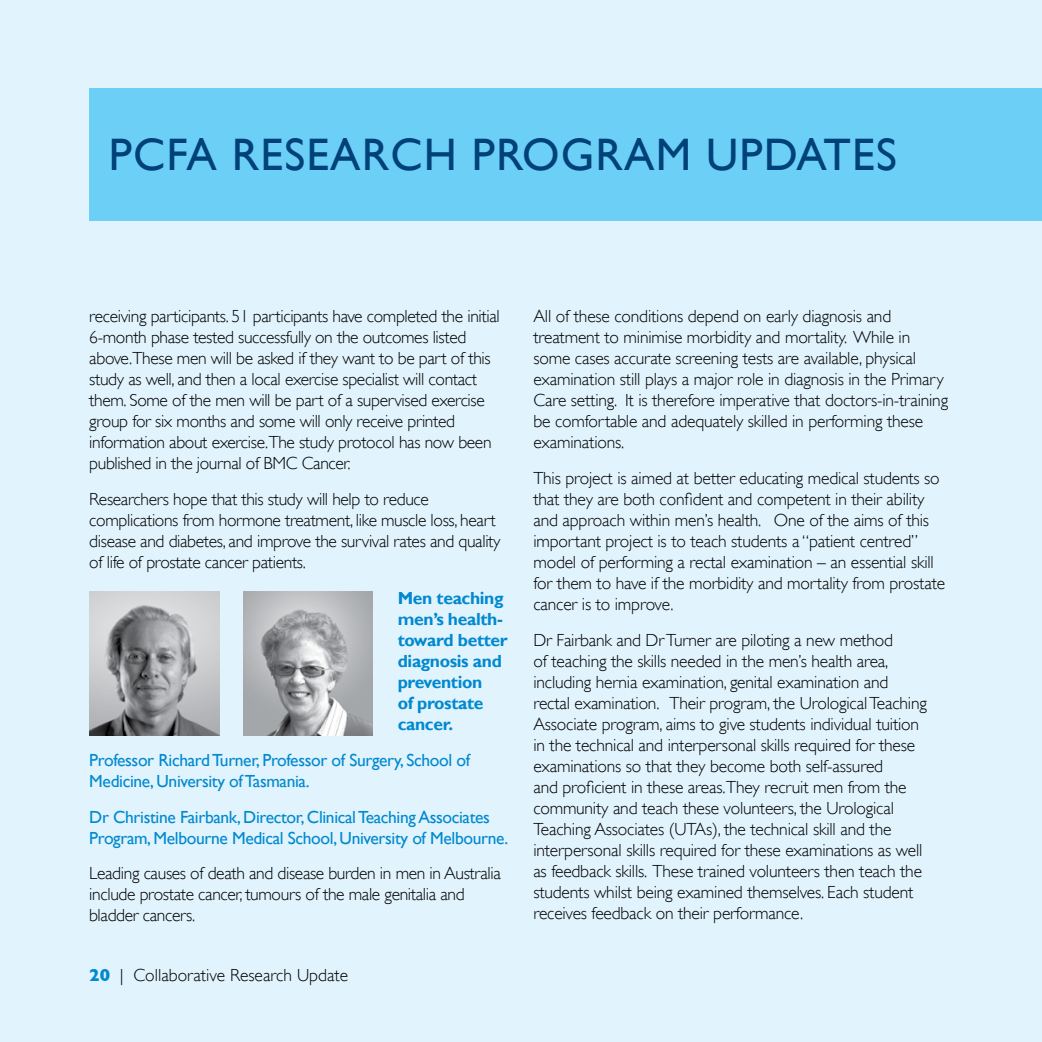
<style>
.page{position:relative;width:1042px;height:1042px;background:#e1f3fc}
.page>*{position:absolute;margin:0;border:0;box-sizing:border-box;transform-origin:0 0}
.t1{font:45.5px "Gill Sans";letter-spacing:.025em;color:#004179}
.t2{font:300 17.5px/21px "Gill Sans";letter-spacing:-.01em;color:#000}
.t3{font:17.5px/21px "Gill Sans";letter-spacing:-.02em;color:#0089d0}
.t4{font:700 17.5px/21px "Gill Sans";letter-spacing:-.02em;color:#0089d0}
.s1{font-weight:700;color:#0089d0}
</style>
<div class="page">
<div style="left:829px;top:88px;width:213px;height:133px;background:#6ccff6"></div>
<img style="left:89px;top:591px;width:130px;height:144px">
<img style="left:243px;top:591px;width:130px;height:144px">
<div style="left:89px;top:88px;width:863px;height:132px;background:#6ccff6"></div>
<h1 class="t1" style="left:109px;top:128px;width:658px">PCFA Researc h Program UPDATES</h1>
<p class="t2" style="left:89px;top:306px;width:412px">receiving participants. 51 participants have completed the initial 6-month phase tested successfully on the outcomes listed above.These men will be asked if they want to be part of this study as well, and then a local exercise specialist will contact them. Some of the men will be part of a supervised exercise group for six months and some will only receive printed information about exercise.The study protocol has now been published in the journal of BMC Cancer.</p>
<p class="t2" style="left:89px;top:488px;width:413px">Researchers hope that this study will help to reduce complications from hormone treatment, like muscle loss, heart disease and diabetes, and improve the survival rates and quality of life of prostate cancer patients.</p>
<p class="t4" style="left:398px;top:588px;width:111px">Men teaching men’s health&shy;toward better diagnosis and prevention<br>of prostate cancer.</p>
<p class="t3" style="left:89px;top:749px;width:382px">Professor Richard Turner, Professor of Surgery, School of<br>Medicine, University of Tasmania.</p>
<p class="t3" style="left:89px;top:806px;width:420px">Dr Christine Fairbank, Director, Clinical Teaching Associates<br>Program, Melbourne Medical School, University of Melbourne.</p>
<p class="t2" style="left:89px;top:863px;width:413px">Leading causes of death and disease burden in men in Australia include prostate cancer, tumours of the male genitalia and bladder cancers.</p>
<p class="t2" style="left:89px;top:965px;width:260px"><span class="s1">20</span> | Collaborative Research Update</p>
<p class="t2" style="left:533px;top:306px;width:416px">All of these conditions depend on early diagnosis and treatment to minimise morbidity and mortality. While in some cases accurate screening tests are available, physical examination still plays a major role in diagnosis in the Primary Care setting. It is therefore imperative that doctors-in-training be comfortable and adequately skilled in performing these examinations.</p>
<p class="t2" style="left:533px;top:467px;width:413px">This project is aimed at better educating medical students so that they are both confident and competent in their ability and approach within men’s health. One of the aims of this important project is to teach students a “patient centred” model of performing a rectal examination – an essential skill for them to have if the morbidity and mortality from prostate cancer is to improve.</p>
<p class="t2" style="left:533px;top:629px;width:395px">Dr Fairbank and Dr Turner are piloting a new method<br>of teaching the skills needed in the men’s health area, including hernia examination, genital examination and rectal examination. Their program, the Urological Teaching Associate program, aims to give students individual tuition in the technical and interpersonal skills required for these examinations so that they become both self-assured<br>and proficient in these areas.They recruit men from the community and teach these volunteers, the Urological Teaching Associates (UTAs), the technical skill and the interpersonal skills required for these examinations as well as feedback skills. These trained volunteers then teach the students whilst being examined themselves. Each student receives feedback on their performance.</p>
</div>
